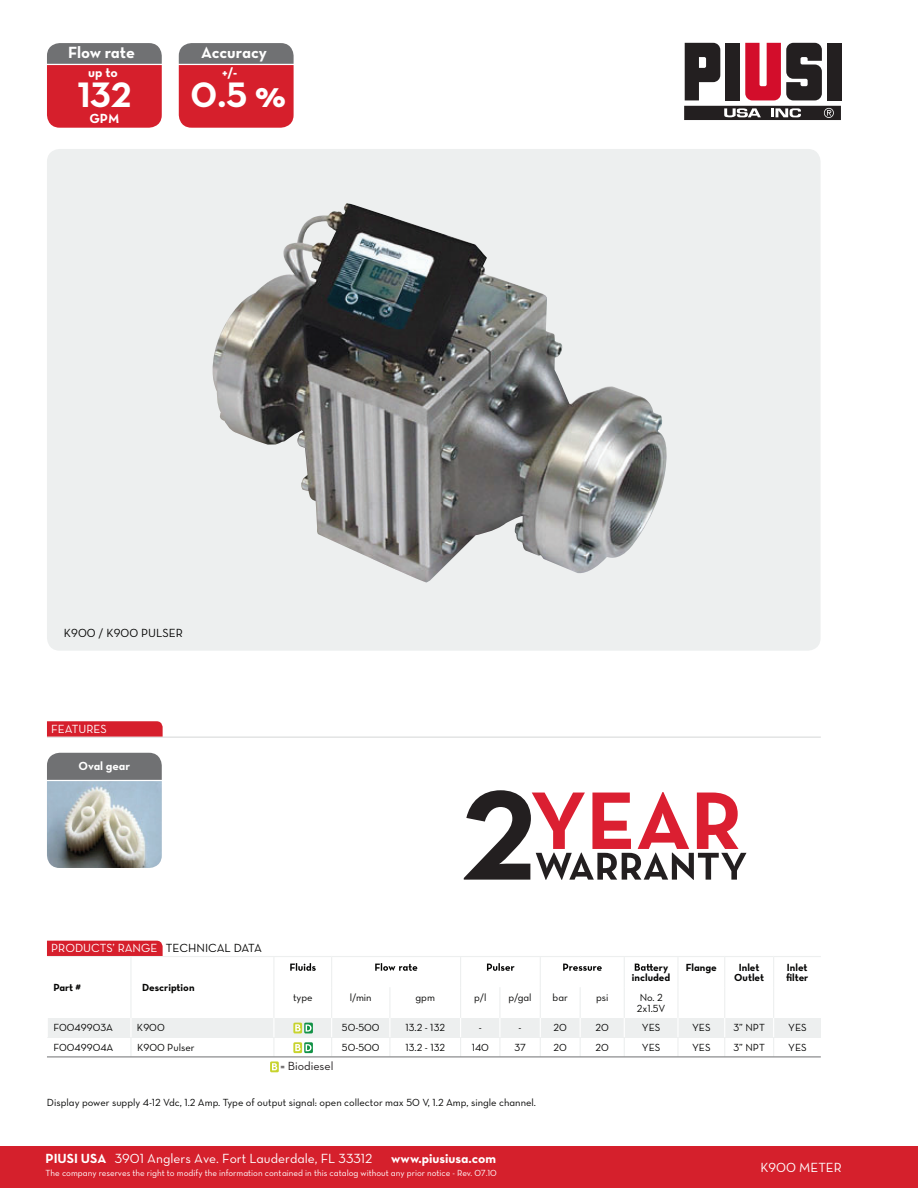
<style>
.page{position:relative;width:918px;height:1188px;background:#fff}
.page>*{position:absolute;margin:0;border:0;box-sizing:border-box;transform-origin:0 0}
.t1{font:36px "Neutraface Text Bold Alt";color:#fff}
.t2{font:16.5px "Neutraface Text Bold Alt";letter-spacing:-.01em;color:#fff}
.t3{font:13.5px "Neutraface Text Book Alt";color:#fff}
.t4{font:13.5px "Neutraface Text Bold Alt";color:#fff}
.t5{font:12px "Neutraface Text Book Alt";color:#fff}
.t6{font:12px "Neutraface Text Book Alt";color:#050504}
.t7{font:12px "Neutraface Text";color:#231f20}
.t8{font:12px "Neutraface Text Bold Alt";color:#fff}
.t9{font:10.5px/10.5px "Neutraface Text Book Alt";color:#050504}
.t10{font:10.5px/10.5px "Neutraface Text Bold Alt";color:#050504;text-align:right}
.t11{font:9px "Neutraface Text Book Alt";color:#fff}
.s1{color:#050504}
.s2{font-family:"Neutraface Text Bold Alt"}
</style>
<div class="page">
<div style="left:0;top:1146px;width:918px;height:42px;background:#d5202c"></div>
<div style="left:726px;top:43px;width:14px;height:57px;background:#231f20"></div>
<div style="left:827px;top:43px;width:15px;height:57px;background:#231f20"></div>
<svg style="left:685px;top:43px;width:35px;height:57px"></svg>
<svg style="left:745px;top:43px;width:77px;height:57px"></svg>
<svg style="left:684px;top:106px;width:157px;height:14px;background:#494646"></svg>
<svg style="left:464px;top:790px;width:283px;height:90px"></svg>
<svg style="left:47px;top:43px;width:115px;height:85px;background:#bf3a44"></svg>
<div style="left:47px;top:149px;width:774px;height:502px;background:#edefef;border-radius:13px"></div>
<svg style="left:179px;top:43px;width:115px;height:85px;background:#bf3a44"></svg>
<img style="left:212px;top:203px;width:455px;height:380px">
<div style="left:774px;top:1018px;width:47px;height:19px;background:#edefef"></div>
<div style="left:725px;top:1018px;width:49px;height:19px;background:#edefef"></div>
<div style="left:678px;top:1018px;width:47px;height:19px;background:#edefef"></div>
<div style="left:624px;top:1018px;width:54px;height:19px;background:#edefef"></div>
<div style="left:580px;top:1018px;width:44px;height:19px;background:#edefef"></div>
<div style="left:540px;top:1018px;width:40px;height:19px;background:#edefef"></div>
<div style="left:500px;top:1018px;width:40px;height:19px;background:#edefef"></div>
<div style="left:461px;top:1018px;width:39px;height:19px;background:#edefef"></div>
<div style="left:390px;top:1018px;width:71px;height:19px;background:#edefef"></div>
<div style="left:332px;top:1018px;width:58px;height:19px;background:#edefef"></div>
<div style="left:274px;top:1018px;width:58px;height:19px;background:#edefef"></div>
<div style="left:131px;top:1018px;width:143px;height:19px;background:#edefef"></div>
<div style="left:47px;top:1018px;width:84px;height:19px;background:#edefef"></div>
<svg style="left:47px;top:1018px;width:1px;height:19px"></svg>
<hr style="left:47px;top:956px;width:227px;height:1px;background:#edefef">
<hr style="left:130px;top:957px;width:2px;height:30px;background:#edefef">
<hr style="left:130px;top:987px;width:2px;height:31px;background:#edefef">
<hr style="left:274px;top:956px;width:58px;height:1px;background:#edefef">
<hr style="left:273px;top:957px;width:1px;height:30px;background:#edefef">
<hr style="left:332px;top:956px;width:58px;height:1px;background:#edefef">
<hr style="left:331px;top:957px;width:1px;height:30px;background:#edefef">
<hr style="left:390px;top:956px;width:110px;height:1px;background:#edefef">
<hr style="left:460px;top:957px;width:1px;height:30px;background:#edefef">
<hr style="left:500px;top:956px;width:80px;height:1px;background:#edefef">
<hr style="left:540px;top:957px;width:1px;height:30px;background:#edefef">
<hr style="left:580px;top:956px;width:98px;height:1px;background:#edefef">
<hr style="left:624px;top:957px;width:1px;height:30px;background:#edefef">
<hr style="left:678px;top:956px;width:47px;height:1px;background:#edefef">
<hr style="left:677px;top:957px;width:2px;height:30px;background:#edefef">
<hr style="left:725px;top:956px;width:49px;height:1px;background:#edefef">
<hr style="left:724px;top:957px;width:1px;height:30px;background:#edefef">
<hr style="left:774px;top:956px;width:47px;height:1px;background:#edefef">
<hr style="left:773px;top:957px;width:1px;height:30px;background:#edefef">
<hr style="left:273px;top:987px;width:1px;height:31px;background:#edefef">
<hr style="left:331px;top:987px;width:1px;height:31px;background:#edefef">
<hr style="left:389px;top:987px;width:1px;height:31px;background:#edefef">
<hr style="left:460px;top:987px;width:1px;height:31px;background:#edefef">
<hr style="left:499px;top:987px;width:1px;height:31px;background:#edefef">
<hr style="left:540px;top:987px;width:1px;height:31px;background:#edefef">
<hr style="left:580px;top:987px;width:1px;height:31px;background:#edefef">
<hr style="left:624px;top:987px;width:1px;height:31px;background:#edefef">
<hr style="left:677px;top:987px;width:2px;height:31px;background:#edefef">
<hr style="left:724px;top:987px;width:1px;height:31px;background:#edefef">
<hr style="left:773px;top:987px;width:1px;height:31px;background:#edefef">
<svg style="left:130px;top:1018px;width:1px;height:19px"></svg>
<hr style="left:130px;top:1037px;width:2px;height:20px;background:#edefef">
<svg style="left:273px;top:1018px;width:1px;height:39px"></svg>
<svg style="left:331px;top:1018px;width:1px;height:39px"></svg>
<svg style="left:389px;top:1018px;width:1px;height:39px"></svg>
<svg style="left:460px;top:1018px;width:1px;height:39px"></svg>
<svg style="left:499px;top:1018px;width:1px;height:39px"></svg>
<svg style="left:540px;top:1018px;width:1px;height:39px"></svg>
<svg style="left:580px;top:1018px;width:1px;height:39px"></svg>
<svg style="left:624px;top:1018px;width:1px;height:39px"></svg>
<hr style="left:677px;top:1037px;width:2px;height:20px;background:#edefef">
<svg style="left:724px;top:1018px;width:1px;height:39px"></svg>
<svg style="left:773px;top:1018px;width:1px;height:39px"></svg>
<hr style="left:47px;top:1057px;width:774px;height:1px;background:#707173">
<div style="left:47px;top:941px;width:116px;height:15px;background:#d61f2c"></div>
<hr style="left:47px;top:737px;width:774px;height:1px;background:#d9dada">
<svg style="left:47px;top:721px;width:116px;height:16px;background:#d72936"></svg>
<div style="left:47px;top:753px;width:115px;height:27px;background:#707173"></div>
<img style="left:47px;top:781px;width:115px;height:87px">
<svg style="left:304px;top:1023px;width:9px;height:10px"></svg>
<div style="left:293px;top:1023px;width:9px;height:10px;background:#c7d32d;border-radius:2px"></div>
<svg style="left:295px;top:1024px;width:17px;height:8px"></svg>
<svg style="left:304px;top:1042px;width:9px;height:11px"></svg>
<svg style="left:293px;top:1042px;width:9px;height:11px"></svg>
<svg style="left:295px;top:1044px;width:17px;height:7px"></svg>
<svg style="left:270px;top:1061px;width:9px;height:11px"></svg>
<svg style="left:272px;top:1063px;width:5px;height:7px"></svg>
<svg style="left:290px;top:963px;width:363px;height:8px"></svg>
<h2 class="t2" style="left:68px;top:42px;width:68px">Flow rate</h2>
<p class="t4" style="left:88px;top:64px;width:31px">up to</p>
<h1 class="t1" style="left:77px;top:72px;width:55px">132</h1>
<p class="t4" style="left:89px;top:110px;width:32px">GPM</p>
<h2 class="t2" style="left:201px;top:42px;width:67px">Accuracy</h2>
<p class="t4" style="left:222px;top:64px;width:17px">+/-</p>
<h1 class="t1" style="left:191px;top:72px;width:97px">0.5 %</h1>
<p class="t6" style="left:64px;top:625px;width:120px">K900 / K900 PULSER</p>
<p class="t5" style="left:51px;top:721px;width:57px">FEATURES</p>
<p class="t8" style="left:79px;top:758px;width:53px">Oval gear</p>
<p class="t5" style="left:51px;top:941px;width:212px">PRODUCTS’ RANGE <span class="s1">TECHNICAL DATA</span></p>
<p class="t10" style="left:53px;top:982px;width:29px">Part #</p>
<p class="t10" style="left:142px;top:982px;width:54px">Description</p>
<p class="t10" style="left:632px;top:962px;width:40px">ery included</p>
<p class="t10" style="left:686px;top:962px;width:33px">Flange</p>
<p class="t10" style="left:734px;top:962px;width:31px;text-align:center">Inlet<br>Outlet</p>
<p class="t10" style="left:786px;top:962px;width:24px;text-align:left">Inlet filter</p>
<p class="t9" style="left:293px;top:992px;width:21px">type</p>
<p class="t9" style="left:350px;top:992px;width:23px">l/min</p>
<p class="t9" style="left:416px;top:992px;width:21px">gpm</p>
<p class="t9" style="left:474px;top:992px;width:14px">p/l</p>
<p class="t9" style="left:509px;top:992px;width:25px">p/gal</p>
<p class="t9" style="left:553px;top:992px;width:17px">bar</p>
<p class="t9" style="left:596px;top:992px;width:14px">psi</p>
<p class="t9" style="left:637px;top:992px;width:30px">No. 2<br>2x1.5V</p>
<p class="t9" style="left:53px;top:1022px;width:61px">F0049903A</p>
<p class="t9" style="left:137px;top:1022px;width:29px">K900</p>
<p class="t9" style="left:342px;top:1022px;width:39px">50-500</p>
<p class="t9" style="left:406px;top:1022px;width:41px">13.2 - 132</p>
<p class="t9" style="left:479px;top:1022px;width:5px">-</p>
<p class="t9" style="left:519px;top:1022px;width:5px">-</p>
<p class="t9" style="left:554px;top:1022px;width:15px">20</p>
<p class="t9" style="left:596px;top:1022px;width:15px">20</p>
<p class="t9" style="left:642px;top:1022px;width:20px">YES</p>
<p class="t9" style="left:692px;top:1022px;width:20px">YES</p>
<p class="t9" style="left:733px;top:1022px;width:33px">3” NPT</p>
<p class="t9" style="left:788px;top:1022px;width:20px">YES</p>
<p class="t9" style="left:53px;top:1042px;width:62px">F0049904A</p>
<p class="t9" style="left:137px;top:1042px;width:59px">K900 Pulser</p>
<p class="t9" style="left:342px;top:1042px;width:39px">50-500</p>
<p class="t9" style="left:406px;top:1042px;width:41px">13.2 - 132</p>
<p class="t9" style="left:472px;top:1042px;width:19px">140</p>
<p class="t9" style="left:514px;top:1042px;width:13px">37</p>
<p class="t9" style="left:554px;top:1042px;width:15px">20</p>
<p class="t9" style="left:596px;top:1042px;width:15px">20</p>
<p class="t9" style="left:642px;top:1042px;width:20px">YES</p>
<p class="t9" style="left:692px;top:1042px;width:20px">YES</p>
<p class="t9" style="left:733px;top:1042px;width:33px">3” NPT</p>
<p class="t9" style="left:788px;top:1042px;width:20px">YES</p>
<p class="t7" style="left:281px;top:1059px;width:54px">= Biodiesel</p>
<p class="t9" style="left:47px;top:1098px;width:491px">Display power supply 4-12 Vdc, 1.2 Amp. Type of output signal: open collector max 50 V, 1.2 Amp, single channel.</p>
<p class="t3" style="left:46px;top:1150px;width:328px"><span class="s2">PIUSI USA</span> 3901 Anglers Ave. Fort Lauderdale, FL 33312</p>
<p class="t4" style="left:391px;top:1150px;width:107px">www.piusiusa.com</p>
<p class="t11" style="left:46px;top:1168px;width:453px">The company reserves the right to modify the information contained in this catalog without any prior notice - Rev. 07.10</p>
<p class="t3" style="left:760px;top:1159px;width:83px">K900 METER</p>
</div>
